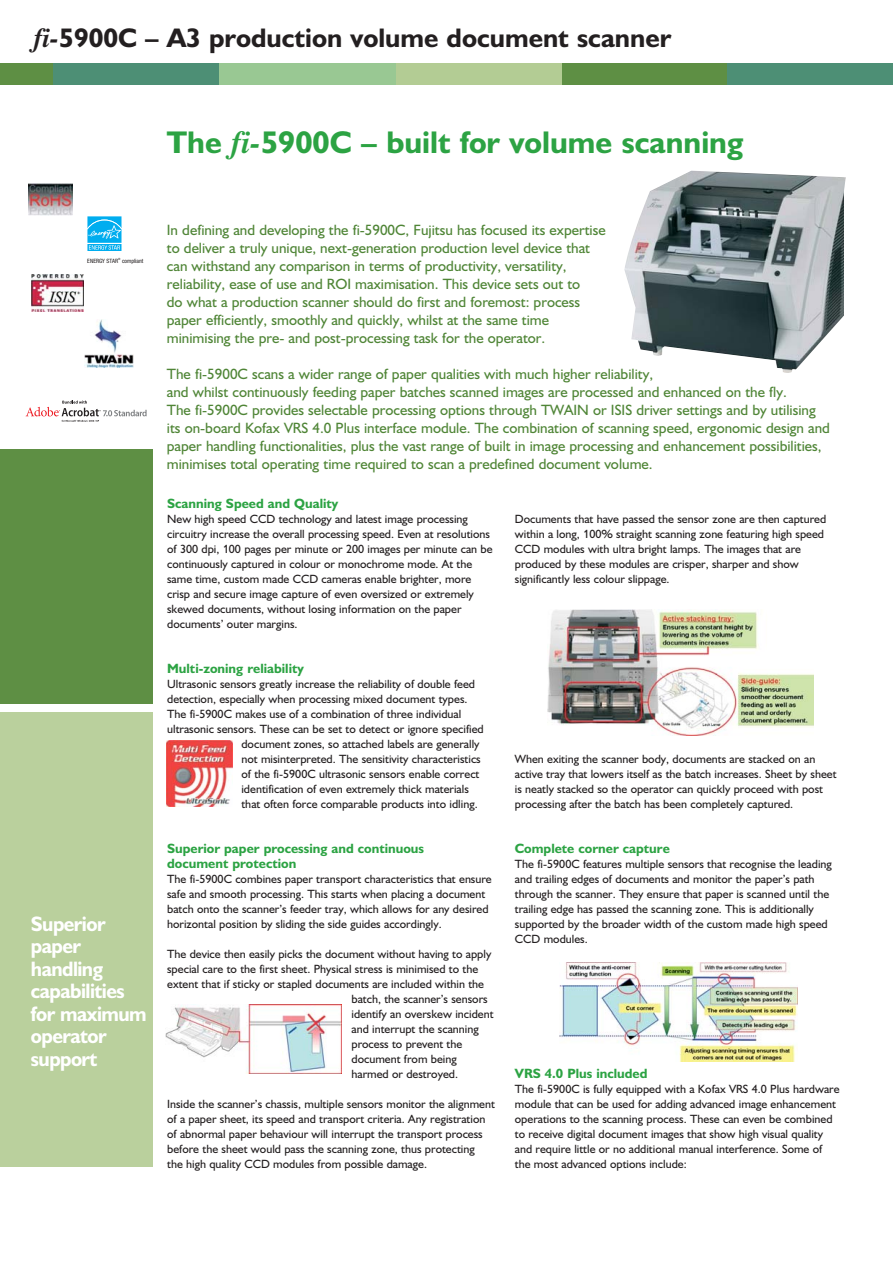
<style>
.page{position:relative;width:893px;height:1263px;background:#fff}
.page>*{position:absolute;margin:0;border:0;box-sizing:border-box;transform-origin:0 0}
.t1{font:700 31.5px "Fujitsu Humanist 521";color:#2ca343}
.t2{font:700 27px "Fujitsu Humanist 521";color:#231f20}
.t3{font:700 21px/22.5px "Fujitsu Humanist 521";letter-spacing:-.025em;color:#fff;scale:.95 1}
.t4{font:15px/18px "Fujitsu Humanist 521";color:#4f8536}
.t5{font:700 13.5px/15px "Fujitsu Humanist 521";color:#2ca343}
.t6{font:12px/15px "Fujitsu Humanist 521";color:#231f20}
.t7{font:condensed 5.85px "Helvetica Neue";color:#231f20}
.s1{font-family:"Times";font-style:italic}
</style>
<div class="page">
<div style="left:0;top:713px;width:153px;height:454px;background:#bad09d"></div>
<div style="left:0;top:450px;width:153px;height:254px;background:#5e8f44"></div>
<div style="left:219px;top:64px;width:178px;height:21px;background:#99c893"></div>
<div style="left:397px;top:64px;width:165px;height:21px;background:#b3cc94"></div>
<div style="left:562px;top:64px;width:165px;height:21px;background:#5e8f44"></div>
<div style="left:727px;top:64px;width:166px;height:21px;background:#4d8f75"></div>
<div style="left:0;top:64px;width:54px;height:21px;background:#5e8f44"></div>
<div style="left:53px;top:64px;width:166px;height:21px;background:#4d8f75"></div>
<img style="left:624px;top:171px;width:222px;height:202px">
<img style="left:167px;top:740px;width:66px;height:66px">
<img style="left:547px;top:610px;width:266px;height:125px">
<img style="left:165px;top:1005px;width:177px;height:68px">
<img style="left:559px;top:963px;width:238px;height:99px">
<svg style="left:28px;top:183px;width:45px;height:32px"></svg>
<img style="left:28px;top:184px;width:44px;height:32px">
<div style="left:32px;top:274px;width:53px;height:41px;background:linear-gradient(to right,#fff,#fff)"></div>
<img style="left:32px;top:274px;width:51px;height:38px">
<img style="left:85px;top:320px;width:48px;height:47px">
<svg style="left:26px;top:401px;width:121px;height:21px"></svg>
<svg style="left:87px;top:216px;width:35px;height:35px"></svg>
<h2 class="t2" style="left:34px;top:27px;width:639px"><span class="s1">fi-</span>5900C – A3 production volume document scanner</h2>
<h1 class="t1" style="left:167px;top:131px;width:578px">The <span class="s1">fi-</span>5900C – built for volume scanning</h1>
<p class="t7" style="left:87px;top:258px;width:58px">ENERGY STAR<sup>®</sup> compliant</p>
<h3 class="t3" style="left:31px;top:914px;width:123px">Superior paper handling capabilities for maximum operator support</h3>
<p class="t4" style="left:167px;top:222px;width:440px">In defining and developing the fi-5900C, Fujitsu has focused its expertise to deliver a truly unique, next-generation production level device that can withstand any comparison in terms of productivity, versatility, reliability, ease of use and ROI maximisation. This device sets out to<br>do what a production scanner should do first and foremost: process paper efficiently, smoothly and quickly, whilst at the same time minimising the pre- and post-processing task for the operator.</p>
<p class="t4" style="left:167px;top:366px;width:664px">The fi-5900C scans a wider range of paper qualities with much higher reliability,<br>and whilst continuously feeding paper batches scanned images are processed and enhanced on the fly.<br>The fi-5900C provides selectable processing options through TWAIN or ISIS driver settings and by utilising its on-board Kofax VRS 4.0 Plus interface module. The combination of scanning speed, ergonomic design and paper handling functionalities, plus the vast range of built in image processing and enhancement possibilities, minimises total operating time required to scan a predefined document volume.</p>
<p class="t5" style="left:167px;top:497px;width:173px">Scanning Speed and Quality</p>
<p class="t6" style="left:167px;top:512px;width:327px">New high speed CCD technology and latest image processing circuitry increase the overall processing speed. Even at resolutions of 300 dpi, 100 pages per minute or 200 images per minute can be continuously captured in colour or monochrome mode. At the same time, custom made CCD cameras enable brighter, more crisp and secure image capture of even oversized or extremely skewed documents, without losing information on the paper documents’ outer margins.</p>
<p class="t5" style="left:167px;top:662px;width:138px">Multi-zoning reliability</p>
<p class="t6" style="left:167px;top:677px;width:309px">Ultrasonic sensors greatly increase the reliability of double feed</p>
<p class="t6" style="left:167px;top:692px;width:302px">detection, especially when processing mixed document types.</p>
<p class="t6" style="left:167px;top:707px;width:296px">The fi-5900C makes use of a combination of three individual</p>
<p class="t6" style="left:167px;top:722px;width:318px">ultrasonic sensors. These can be set to detect or ignore specified</p>
<p class="t6" style="left:241px;top:737px;width:240px">document zones, so attached labels are generally</p>
<p class="t6" style="left:241px;top:752px;width:241px">not misinterpreted. The sensitivity characteristics</p>
<p class="t6" style="left:241px;top:767px;width:239px">of the fi-5900C ultrasonic sensors enable correct</p>
<p class="t6" style="left:241px;top:782px;width:229px">identification of even extremely thick materials</p>
<p class="t6" style="left:241px;top:797px;width:238px">that often force comparable products into idling.</p>
<p class="t5" style="left:167px;top:842px;width:258px">Superior paper processing and continuous document protection</p>
<p class="t6" style="left:167px;top:872px;width:326px">The fi-5900C combines paper transport characteristics that ensure safe and smooth processing. This starts when placing a document batch onto the scanner’s feeder tray, which allows for any desired horizontal position by sliding the side guides accordingly.</p>
<p class="t6" style="left:167px;top:947px;width:326px">The device then easily picks the document without having to apply</p>
<p class="t6" style="left:167px;top:962px;width:313px">special care to the first sheet. Physical stress is minimised to the</p>
<p class="t6" style="left:167px;top:977px;width:318px">extent that if sticky or stapled documents are included within the</p>
<p class="t6" style="left:351px;top:992px;width:138px">batch, the scanner’s sensors</p>
<p class="t6" style="left:351px;top:1007px;width:144px">identify an overskew incident</p>
<p class="t6" style="left:351px;top:1022px;width:129px">and interrupt the scanning</p>
<p class="t6" style="left:351px;top:1037px;width:112px">process to prevent the</p>
<p class="t6" style="left:351px;top:1052px;width:107px">document from being</p>
<p class="t6" style="left:351px;top:1067px;width:108px">harmed or destroyed.</p>
<p class="t6" style="left:167px;top:1097px;width:329px">Inside the scanner’s chassis, multiple sensors monitor the alignment of a paper sheet, its speed and transport criteria. Any registration of abnormal paper behaviour will interrupt the transport process before the sheet would pass the scanning zone, thus protecting<br>the high quality CCD modules from possible damage.</p>
<p class="t6" style="left:515px;top:512px;width:313px">Documents that have passed the sensor zone are then captured within a long, 100% straight scanning zone featuring high speed CCD modules with ultra bright lamps. The images that are produced by these modules are crisper, sharper and show significantly less colour slippage.</p>
<p class="t6" style="left:515px;top:752px;width:323px">When exiting the scanner body, documents are stacked on an active tray that lowers itself as the batch increases. Sheet by sheet is neatly stacked so the operator can quickly proceed with post processing after the batch has been completely captured.</p>
<p class="t5" style="left:515px;top:842px;width:156px">Complete corner capture</p>
<p class="t6" style="left:515px;top:857px;width:319px">The fi-5900C features multiple sensors that recognise the leading and trailing edges of documents and monitor the paper’s path through the scanner. They ensure that paper is scanned until the trailing edge has passed the scanning zone. This is additionally supported by the broader width of the custom made high speed CCD modules.</p>
<p class="t5" style="left:515px;top:1067px;width:134px">VRS 4.0 Plus included</p>
<p class="t6" style="left:515px;top:1082px;width:326px">The fi-5900C is fully equipped with a Kofax VRS 4.0 Plus hardware module that can be used for adding advanced image enhancement operations to the scanning process. These can even be combined to receive digital document images that show high visual quality and require little or no additional manual interference. Some of the most advanced options include:</p>
</div>
